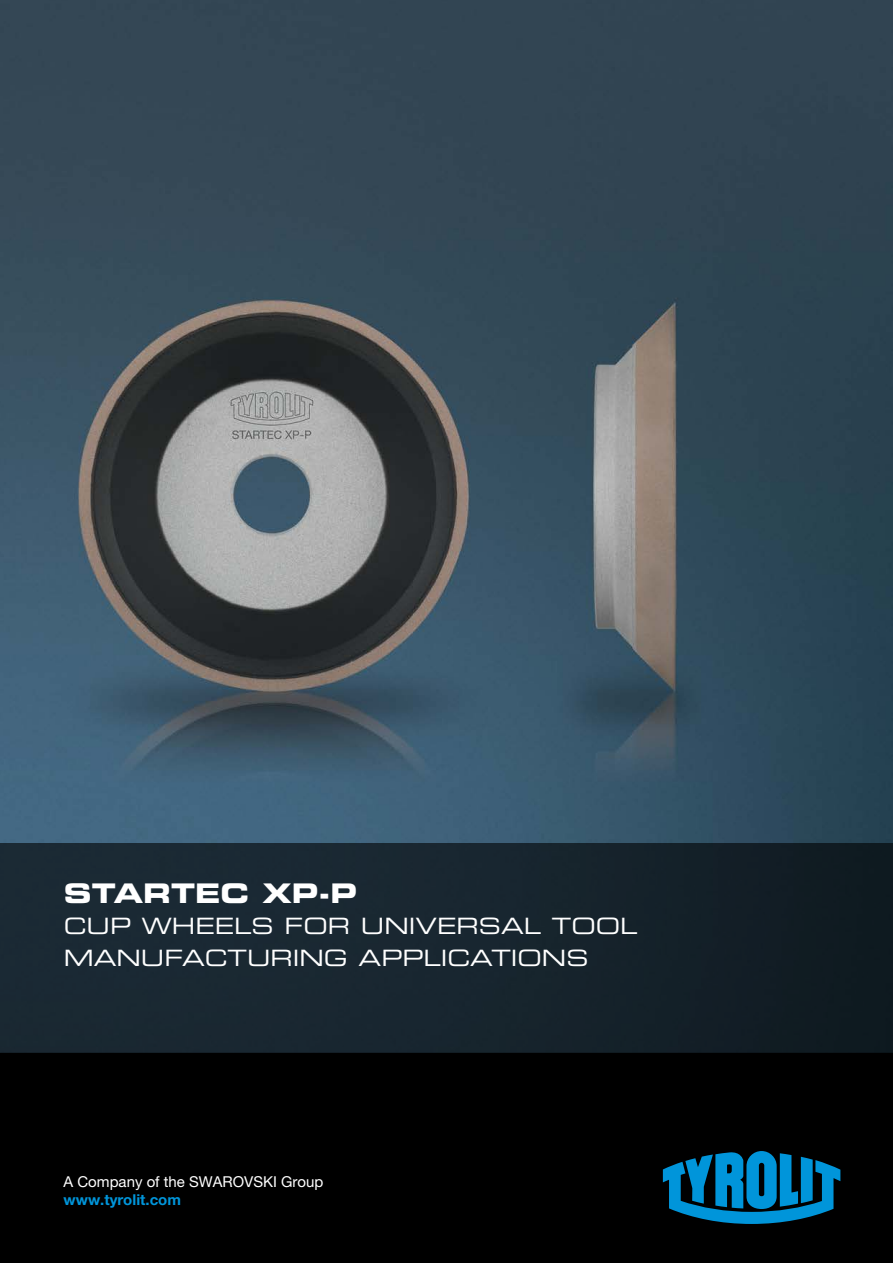
<style>
.page{position:relative;width:893px;height:1263px;background:#fff}
.page>*{position:absolute;margin:0;border:0;box-sizing:border-box;transform-origin:0 0}
.t1{font:27px "Eurostile LT Std Bold Ex 2";color:#fff}
.t2{font:22.5px/31.5px "Eurostile LT Std Ex 2";color:#fff}
.t3{font:15px "Helvetica Neue LT Pro";color:#fff}
.t4{font:700 15px "Helvetica Neue LT Pro";color:#0095da}
</style>
<div class="page">
<img style="left:0;top:0;width:893px;height:843px">
<div style="left:0;top:1053px;width:893px;height:210px;background:#000"></div>
<div style="left:0;top:843px;width:893px;height:210px;background:linear-gradient(to right,#1d2c37,#111c23)"></div>
<svg style="left:663px;top:1151px;width:177px;height:73px;background:#005983"></svg>
<p class="t1" style="left:64px;top:874px;width:295px">STARTEC XP-P</p>
<p class="t2" style="left:64px;top:910px;width:575px">CUP WHEELS FOR UNIVERSAL TOOL<br>MANUFACTURING APPLICATIONS</p>
<p class="t3" style="left:64px;top:1172px;width:261px">A Company of the SWAROVSKI Group</p>
<p class="t4" style="left:64px;top:1190px;width:119px">www.tyrolit.com</p>
</div>
